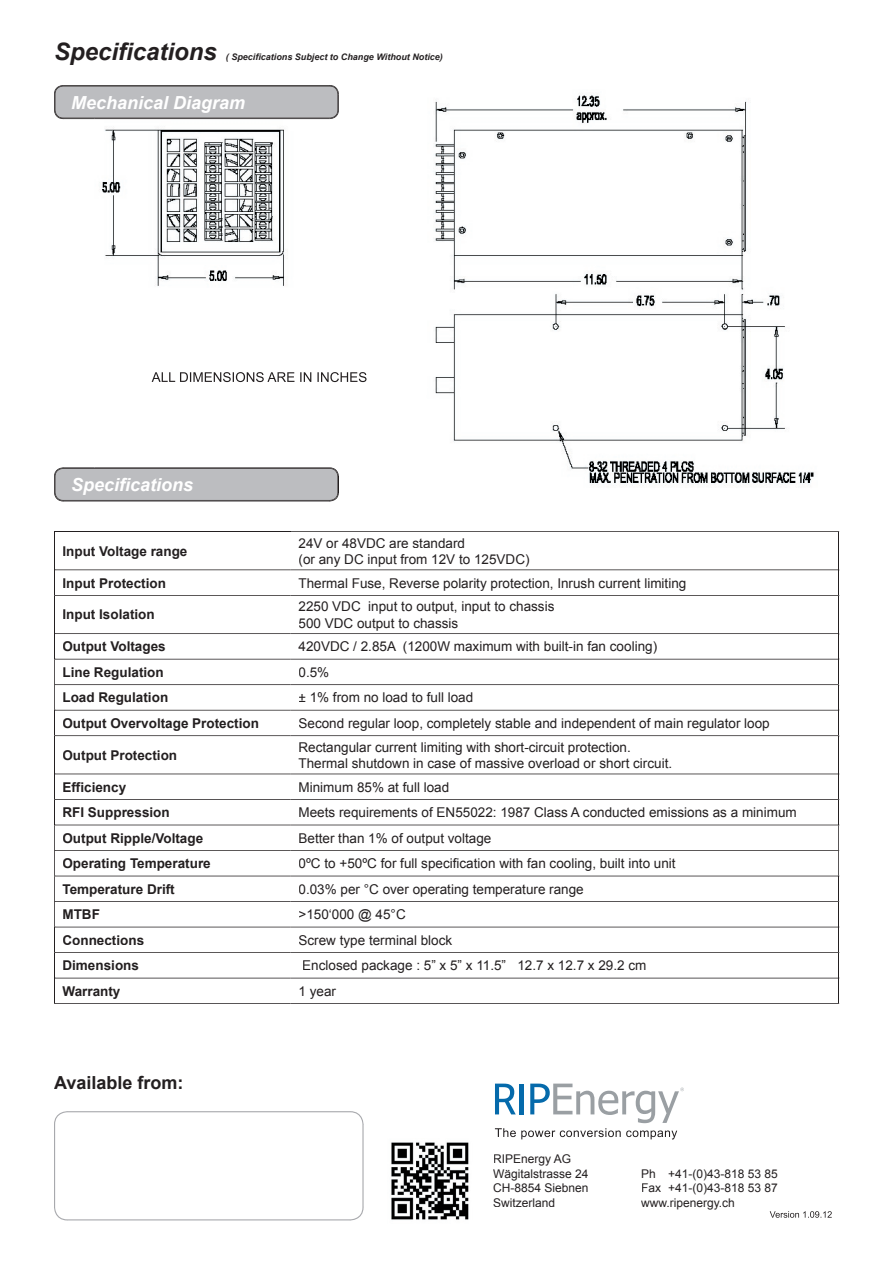
<style>
.page{position:relative;width:893px;height:1263px;background:#fff}
.page>*{position:absolute;margin:0;border:0;box-sizing:border-box;transform-origin:0 0}
.t1{font:italic 700 24px "Arial";color:#231f20}
.t2{font:italic 700 18px "Arial";color:#fff}
.t3{font:700 18px "Arial";color:#231f20}
.t4{font:13.5px/16.2px "Arial";color:#231f20}
.t5{font:700 13.5px "Arial";color:#231f20}
.t6{font:12px/14.4px "Arial";color:#231f20}
.t7{font:italic 700 9px "Arial";color:#231f20}
</style>
<div class="page">
<img style="left:95px;top:94px;width:719px;height:392px">
<svg style="left:54px;top:467px;width:285px;height:35px;background:#b2b3b5"></svg>
<svg style="left:54px;top:531px;width:785px;height:473px"></svg>
<img style="left:152px;top:372px;width:214px;height:10px">
<svg style="left:54px;top:85px;width:285px;height:34px;background:#b1b2b4"></svg>
<svg style="left:54px;top:1111px;width:310px;height:109px"></svg>
<svg style="left:495px;top:1083px;width:189px;height:56px"></svg>
<svg style="left:770px;top:1211px;width:62px;height:7px"></svg>
<img style="left:391px;top:1142px;width:78px;height:78px">
<h1 class="t1" style="left:54px;top:36px;width:164px">Specifications</h1>
<p class="t7" style="left:226px;top:51px;width:218px">( Specifications Subject to Change Without Notice)</p>
<h2 class="t2" style="left:71px;top:90px;width:176px">Mechanical Diagram</h2>
<h2 class="t2" style="left:71px;top:473px;width:124px">Specifications</h2>
<p class="t5" style="left:62px;top:542px;width:127px">Input Voltage range</p>
<p class="t4" style="left:298px;top:535px;width:233px">24V or 48VDC are standard<br>(or any DC input from 12V to 125VDC)</p>
<p class="t5" style="left:62px;top:574px;width:105px">Input Protection</p>
<p class="t4" style="left:298px;top:575px;width:389px">Thermal Fuse, Reverse polarity protection, Inrush current limiting</p>
<p class="t5" style="left:62px;top:606px;width:94px">Input Isolation</p>
<p class="t4" style="left:298px;top:599px;width:257px">2250 VDC input to output, input to chassis<br>500 VDC output to chassis</p>
<p class="t5" style="left:62px;top:637px;width:105px">Output Voltages</p>
<p class="t4" style="left:298px;top:639px;width:360px">420VDC / 2.85A (1200W maximum with built-in fan cooling)</p>
<p class="t5" style="left:62px;top:663px;width:103px">Line Regulation</p>
<p class="t4" style="left:298px;top:664px;width:32px">0.5%</p>
<p class="t5" style="left:62px;top:689px;width:107px">Load Regulation</p>
<p class="t4" style="left:298px;top:690px;width:176px">± 1% from no load to full load</p>
<p class="t5" style="left:62px;top:714px;width:198px">Output Overvoltage Protection</p>
<p class="t4" style="left:298px;top:715px;width:473px">Second regular loop, completely stable and independent of main regulator loop</p>
<p class="t5" style="left:62px;top:746px;width:116px">Output Protection</p>
<p class="t4" style="left:298px;top:739px;width:375px">Rectangular current limiting with short-circuit protection.<br>Thermal shutdown in case of massive overload or short circuit.</p>
<p class="t5" style="left:62px;top:778px;width:65px">Efficiency</p>
<p class="t4" style="left:298px;top:779px;width:152px">Minimum 85% at full load</p>
<p class="t5" style="left:62px;top:803px;width:109px">RFI Suppression</p>
<p class="t4" style="left:298px;top:804px;width:500px">Meets requirements of EN55022: 1987 Class A conducted emissions as a minimum</p>
<p class="t5" style="left:62px;top:829px;width:142px">Output Ripple/Voltage</p>
<p class="t4" style="left:298px;top:830px;width:194px">Better than 1% of output voltage</p>
<p class="t5" style="left:62px;top:854px;width:150px">Operating Temperature</p>
<p class="t4" style="left:298px;top:855px;width:379px">0ºC to +50ºC for full specification with fan cooling, built into unit</p>
<p class="t5" style="left:62px;top:880px;width:114px">Temperature Drift</p>
<p class="t4" style="left:298px;top:881px;width:287px">0.03% per °C over operating temperature range</p>
<p class="t5" style="left:62px;top:905px;width:39px">MTBF</p>
<p class="t4" style="left:298px;top:906px;width:109px">&gt;150‘000 @ 45°C</p>
<p class="t5" style="left:62px;top:931px;width:83px">Connections</p>
<p class="t4" style="left:298px;top:932px;width:155px">Screw type terminal block</p>
<p class="t5" style="left:62px;top:956px;width:78px">Dimensions</p>
<p class="t4" style="left:302px;top:957px;width:346px">Enclosed package : 5” x 5” x 11.5” 12.7 x 12.7 x 29.2 cm</p>
<p class="t5" style="left:62px;top:982px;width:60px">Warranty</p>
<p class="t4" style="left:298px;top:983px;width:39px">1 year</p>
<h2 class="t3" style="left:54px;top:1071px;width:131px">Available from:</h2>
<p class="t6" style="left:493px;top:1152px;width:97px">RIPEnergy AG<br>Wägitalstrasse 24<br>CH-8854 Siebnen<br>Switzerland</p>
<p class="t6" style="left:641px;top:1166px;width:138px;text-align:justify">Ph +41-(0)43-818 53 85<br>Fax +41-(0)43-818 53 87 www.ripenergy.ch</p>
</div>
